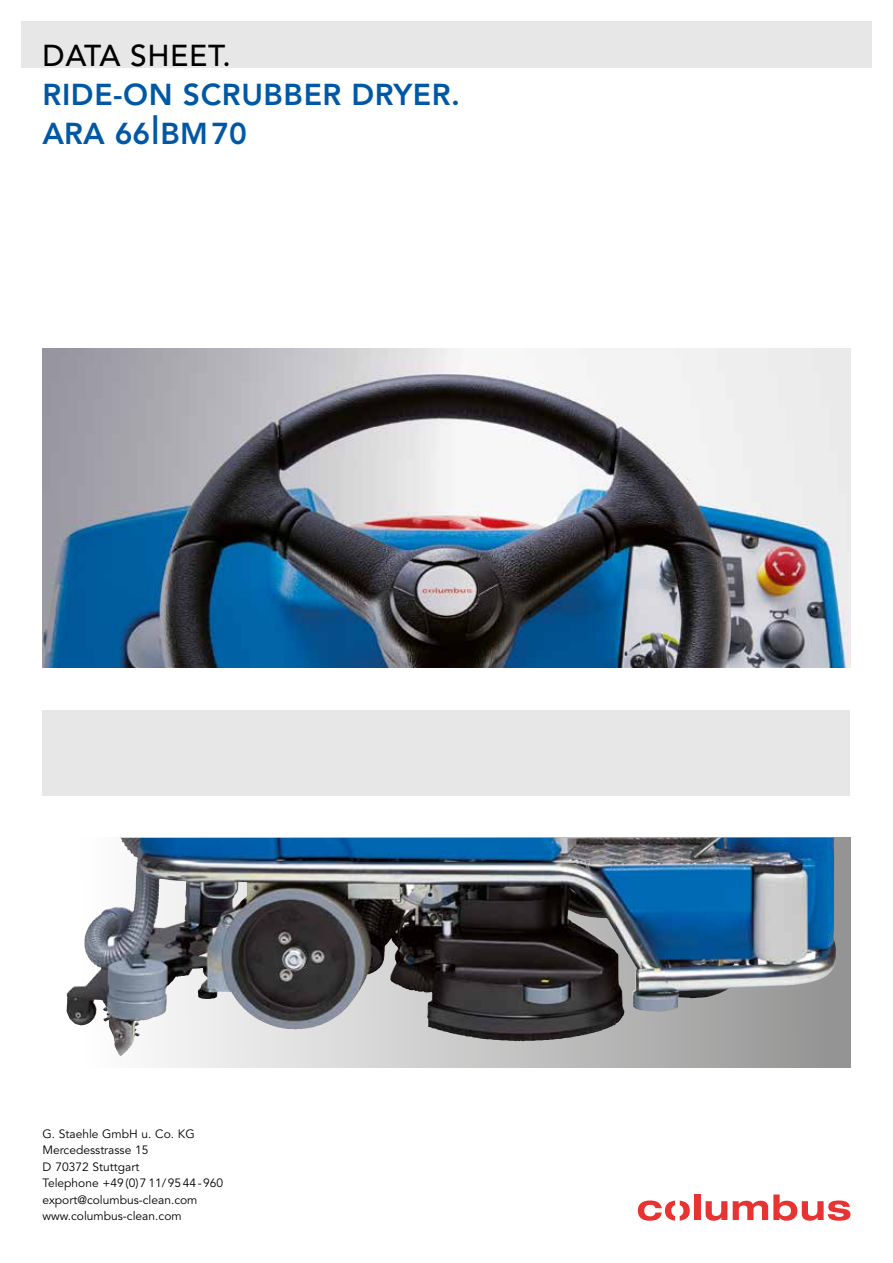
<style>
.page{position:relative;width:893px;height:1263px;background:#fff}
.page>*{position:absolute;margin:0;border:0;box-sizing:border-box;transform-origin:0 0}
.t1{font:800 30px/39px "Avenir";letter-spacing:.02em;color:#0058a5}
.t2{font:500 30px "Avenir";letter-spacing:.02em;color:#000}
.t3{font:12px/16.5px "Avenir";color:#000}
.s1{font-size:60px}
</style>
<div class="page">
<div style="left:21px;top:21px;width:851px;height:47px;background:#e7e7e7"></div>
<div style="left:43px;top:710px;width:807px;height:85px;background:#e7e7e7"></div>
<img style="left:43px;top:349px;width:807px;height:319px">
<div style="left:694px;top:1194px;width:6px;height:26px;background:#e73331"></div>
<svg style="left:706px;top:1201px;width:21px;height:20px"></svg>
<svg style="left:733px;top:1194px;width:117px;height:27px"></svg>
<svg style="left:638px;top:1200px;width:52px;height:21px"></svg>
<img style="left:72px;top:838px;width:778px;height:229px">
<img style="left:66px;top:838px;width:72px;height:183px">
<h1 class="t2" style="left:43px;top:38px;width:190px">DATA SHEET.</h1>
<h1 class="t1" style="left:43px;top:77px;width:419px">RIDE-ON SCRUBBER DRYER.<br>ARA 66 <span class="s1">ı</span> BM 70</h1>
<p class="t3" style="left:43px;top:1127px;width:182px">G. Staehle GmbH u. Co. KG<br>Mercedesstrasse 15<br>D 70372 Stuttgart<br>Telephone +49 (0) 7 11/ 95 44 - 960 export@columbus-clean.com www.columbus-clean.com</p>
</div>
